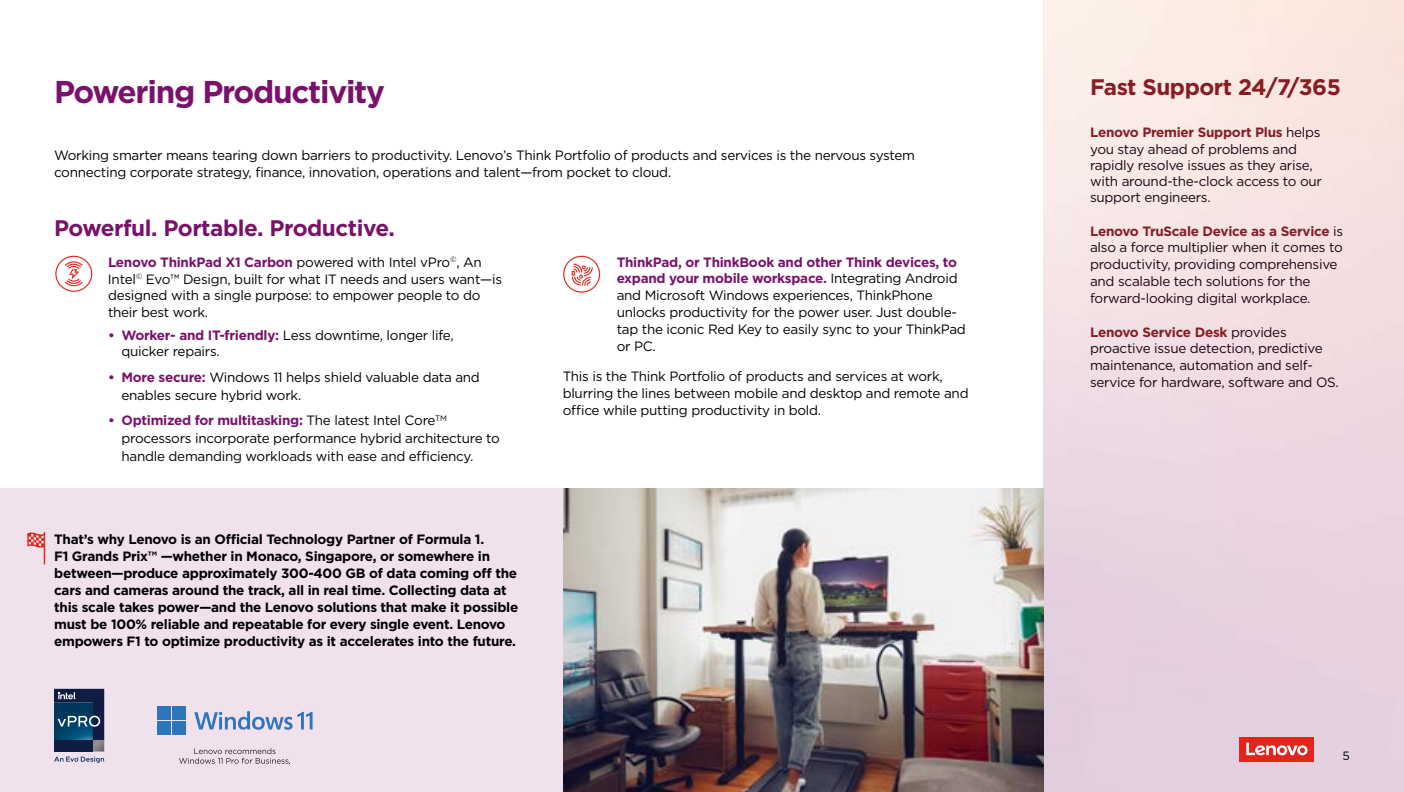
<style>
.page{position:relative;width:1404px;height:792px;background:#fff}
.page>*{position:absolute;margin:0;border:0;box-sizing:border-box;transform-origin:0 0}
.t1{font:700 31.5px "Gotham";letter-spacing:-.04em;color:#7a126b}
.t2{font:700 22.5px "Gotham";letter-spacing:-.02em;color:#7a126b}
.t3{font:700 22.5px "Gotham";letter-spacing:-.02em;color:#871c23}
.t4{font:13.5px/16.8px "Gotham";letter-spacing:-.02em;color:#000}
.t5{font:13.5px/16.8px "Gotham";letter-spacing:-.02em;color:#1e0013}
.t6{font:700 13.5px/16.8px "Gotham";letter-spacing:-.02em;color:#000}
.t7{font:12px "Gotham";color:#000}
.s1{font-weight:700;color:#7a126b}
.s2{font-weight:700;color:#871c23}
</style>
<div class="page">
<div style="left:0;top:489px;width:785px;height:303px;background:#f1e1ed"></div>
<img style="left:563px;top:489px;width:481px;height:303px">
<svg style="left:27px;top:532px;width:18px;height:32px"></svg>
<svg style="left:563px;top:256px;width:37px;height:37px"></svg>
<svg style="left:55px;top:256px;width:37px;height:36px"></svg>
<div style="left:1239px;top:737px;width:75px;height:25px;background:#e1251b"></div>
<svg style="left:1246px;top:742px;width:62px;height:13px"></svg>
<div style="left:157px;top:706px;width:14px;height:14px;background:#2e76bc"></div>
<div style="left:172px;top:706px;width:14px;height:14px;background:#2e76bc"></div>
<div style="left:157px;top:721px;width:14px;height:14px;background:#2e76bc"></div>
<div style="left:172px;top:721px;width:14px;height:14px;background:#2e76bc"></div>
<svg style="left:194px;top:711px;width:119px;height:18px"></svg>
<svg style="left:179px;top:748px;width:111px;height:16px"></svg>
<svg style="left:54px;top:689px;width:50px;height:74px;background:#395473"></svg>
<h1 class="t1" style="left:54px;top:71px;width:332px">Powering Productivity</h1>
<p class="t4" style="left:54px;top:147px;width:863px">Working smarter means tearing down barriers to productivity. Lenovo’s Think Portfolio of products and services is the nervous system connecting corporate strategy, finance, innovation, operations and talent—from pocket to cloud.</p>
<h2 class="t2" style="left:54px;top:213px;width:343px">Powerful. Portable. Productive.</h2>
<p class="t4" style="left:108px;top:253px;width:396px"><span class="s1">Lenovo ThinkPad X1 Carbon</span> powered with Intel vPro<sup>©</sup>, An Intel<sup>©</sup> Evo™ Design, built for what IT needs and users want—is designed with a single purpose: to empower people to do their best work.</p>
<p class="t4" style="left:122px;top:326px;width:334px;text-indent:-13px"><span class="s1">• Worker- and IT-friendly:</span> Less downtime, longer life, quicker repairs.</p>
<p class="t4" style="left:122px;top:368px;width:360px;line-height:18px;text-indent:-14px"><span class="s1">• More secure:</span> Windows 11 helps shield valuable data and enables secure hybrid work.</p>
<p class="t4" style="left:121px;top:411px;width:380px;line-height:18px;text-indent:-13px"><span class="s1">• Optimized for multitasking:</span> The latest Intel Core<sup>TM </sup>processors incorporate performance hybrid architecture to handle demanding workloads with ease and efficiency.</p>
<p class="t6" style="left:54px;top:531px;width:466px">That’s why Lenovo is an Official Technology Partner of Formula 1.<br>F1 Grands Prix™ —whether in Monaco, Singapore, or somewhere in between—produce approximately 300-400 GB of data coming off the cars and cameras around the track, all in real time. Collecting data at this scale takes power—and the Lenovo solutions that make it possible must be 100% reliable and repeatable for every single event. Lenovo empowers F1 to optimize productivity as it accelerates into the future.</p>
<p class="t4" style="left:617px;top:253px;width:351px"><span class="s1">ThinkPad, or ThinkBook and other Think devices, to expand your mobile workspace.</span> Integrating Android and Microsoft Windows experiences, ThinkPhone unlocks productivity for the power user. Just double&shy;tap the iconic Red Key to easily sync to your ThinkPad or PC.</p>
<p class="t4" style="left:563px;top:368px;width:407px">This is the Think Portfolio of products and services at work, blurring the lines between mobile and desktop and remote and office while putting productivity in bold.</p>
<h2 class="t3" style="left:1090px;top:72px;width:252px">Fast Support 24/7/365</h2>
<p class="t5" style="left:1090px;top:124px;width:234px;line-height:16.2px"><span class="s2">Lenovo Premier Support Plus</span> helps you stay ahead of problems and rapidly resolve issues as they arise, with around-the-clock access to our support engineers.</p>
<p class="t5" style="left:1090px;top:222px;width:255px"><span class="s2">Lenovo TruScale Device as a Service</span> is also a force multiplier when it comes to productivity, providing comprehensive and scalable tech solutions for the forward-looking digital workplace.</p>
<p class="t5" style="left:1090px;top:323px;width:250px"><span class="s2">Lenovo Service Desk</span> provides proactive issue detection, predictive maintenance, automation and self&shy;service for hardware, software and OS.</p>
<p class="t7" style="left:1343px;top:748px;width:9px">5</p>
</div>
